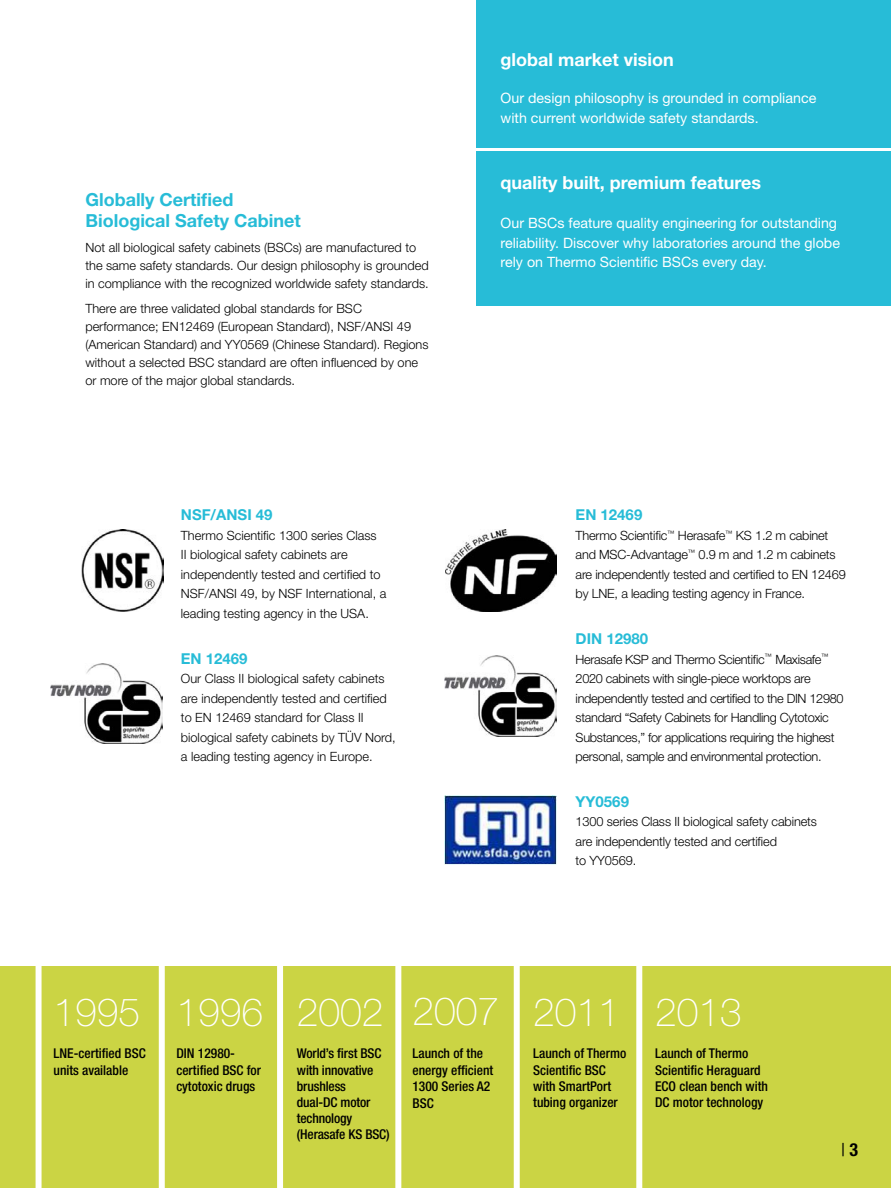
<style>
.page{position:relative;width:891px;height:1188px;background:#fff}
.page>*{position:absolute;margin:0;border:0;box-sizing:border-box;transform-origin:0 0}
.t1{font:100 39px "Helvetica Neue LT Std";color:#fff}
.t2{font:700 18px "Helvetica Neue LT Std";color:#fff}
.t3{font:700 18px/21px "Helvetica Neue LT Std";color:#27bcd7}
.t4{font:condensed 18px "Helvetica Neue LT Std";color:#000}
.t5{font:700 15px "Helvetica Neue LT Std";color:#27bcd7}
.t6{font:14.25px/19.5px "Helvetica Neue LT Std";color:#fff}
.t7{font:500 condensed 13.5px/16.2px "Helvetica Neue LT Std";color:#000}
.t8{font:300 12.75px/19.5px "Helvetica Neue LT Std";color:#000}
.t9{font:300 12.75px/19.5px "Helvetica Neue LT Std";letter-spacing:-.025em;color:#000}
.s1{font-weight:700}
</style>
<div class="page">
<div style="left:476px;top:151px;width:415px;height:155px;background:#27bcd7"></div>
<div style="left:476px;top:0;width:415px;height:147px;background:#27bcd7"></div>
<div style="left:0;top:966px;width:891px;height:222px;background:#cbd444"></div>
<div style="left:36px;top:966px;width:6px;height:222px;background:#fff"></div>
<div style="left:159px;top:966px;width:6px;height:222px;background:#fff"></div>
<div style="left:277px;top:966px;width:6px;height:222px;background:#fff"></div>
<div style="left:395px;top:965px;width:6px;height:223px;background:#fff"></div>
<div style="left:514px;top:965px;width:6px;height:223px;background:#fff"></div>
<div style="left:636px;top:965px;width:6px;height:223px;background:#fff"></div>
<img style="left:445px;top:656px;width:111px;height:80px">
<img style="left:445px;top:796px;width:111px;height:69px">
<img style="left:51px;top:663px;width:111px;height:81px">
<img style="left:446px;top:529px;width:110px;height:83px">
<img style="left:81px;top:529px;width:83px;height:83px">
<h2 class="t3" style="left:85px;top:189px;width:217px">Globally Certified<br>Biological Safety Cabinet</h2>
<p class="t8" style="left:85px;top:238px;width:345px;line-height:18px">Not all biological safety cabinets (BSCs) are manufactured to the same safety standards. Our design philosophy is grounded in compliance with the recognized worldwide safety standards.</p>
<p class="t8" style="left:85px;top:299px;width:345px;line-height:18px">There are three validated global standards for BSC performance; EN12469 (European Standard), NSF/ANSI 49 (American Standard) and YY0569 (Chinese Standard). Regions without a selected BSC standard are often influenced by one or more of the major global standards.</p>
<p class="t5" style="left:181px;top:506px;width:93px">NSF/ANSI 49</p>
<p class="t8" style="left:181px;top:525px;width:207px">Thermo Scientific 1300 series Class<br>II biological safety cabinets are independently tested and certified to NSF/ANSI 49, by NSF International, a leading testing agency in the USA.</p>
<p class="t5" style="left:181px;top:649px;width:68px">EN 12469</p>
<p class="t8" style="left:181px;top:669px;width:216px">Our Class II biological safety cabinets are independently tested and certified to EN 12469 standard for Class II biological safety cabinets by TÜV Nord, a leading testing agency in Europe.</p>
<h2 class="t2" style="left:501px;top:48px;width:175px">global market vision</h2>
<p class="t6" style="left:501px;top:88px;width:317px">Our design philosophy is grounded in compliance with current worldwide safety standards.</p>
<h2 class="t2" style="left:501px;top:172px;width:262px">quality built, premium features</h2>
<p class="t6" style="left:501px;top:213px;width:341px">Our BSCs feature quality engineering for outstanding reliability. Discover why laboratories around the globe rely on Thermo Scientific BSCs every day.</p>
<p class="t5" style="left:576px;top:506px;width:68px">EN 12469</p>
<p class="t8" style="left:576px;top:525px;width:272px">Thermo Scientific<sup>™</sup> Herasafe<sup>™</sup> KS 1.2 m cabinet and MSC-Advantage<sup>™</sup> 0.9 m and 1.2 m cabinets are independently tested and certified to EN 12469 by LNE, a leading testing agency in France.</p>
<p class="t5" style="left:576px;top:630px;width:74px">DIN 12980</p>
<p class="t9" style="left:576px;top:649px;width:270px">Herasafe KSP and Thermo Scientific<sup>™</sup> Maxisafe<sup>™ </sup>2020 cabinets with single-piece worktops are independently tested and certified to the DIN 12980 standard “Safety Cabinets for Handling Cytotoxic Substances,” for applications requiring the highest personal, sample and environmental protection.</p>
<p class="t5" style="left:576px;top:792px;width:55px">YY0569</p>
<p class="t8" style="left:576px;top:812px;width:243px">1300 series Class II biological safety cabinets are independently tested and certified<br>to YY0569.</p>
<h1 class="t1" style="left:54px;top:990px;width:88px">1995</h1>
<p class="t7" style="left:54px;top:1045px;width:94px">LNE-certified BSC units available</p>
<h1 class="t1" style="left:176px;top:990px;width:88px">1996</h1>
<p class="t7" style="left:176px;top:1045px;width:86px">DIN 12980- certified BSC for cytotoxic drugs</p>
<h1 class="t1" style="left:297px;top:990px;width:88px">2002</h1>
<p class="t7" style="left:297px;top:1045px;width:94px">World’s first BSC with innovative brushless dual-DC motor technology (Herasafe KS BSC)</p>
<h1 class="t1" style="left:412px;top:989px;width:88px">2007</h1>
<p class="t7" style="left:412px;top:1045px;width:82px">Launch of the energy efficient<br>1300 Series A2<br>BSC</p>
<h1 class="t1" style="left:533px;top:990px;width:88px">2011</h1>
<p class="t7" style="left:533px;top:1045px;width:95px">Launch of Thermo<br>Scientific BSC with SmartPort tubing organizer</p>
<h1 class="t1" style="left:655px;top:990px;width:88px">2013</h1>
<p class="t7" style="left:655px;top:1045px;width:114px">Launch of Thermo<br>Scientific Heraguard<br>ECO clean bench with<br>DC motor technology</p>
<h2 class="t4" style="left:841px;top:1139px;width:18px">| <span class="s1">3</span></h2>
</div>
